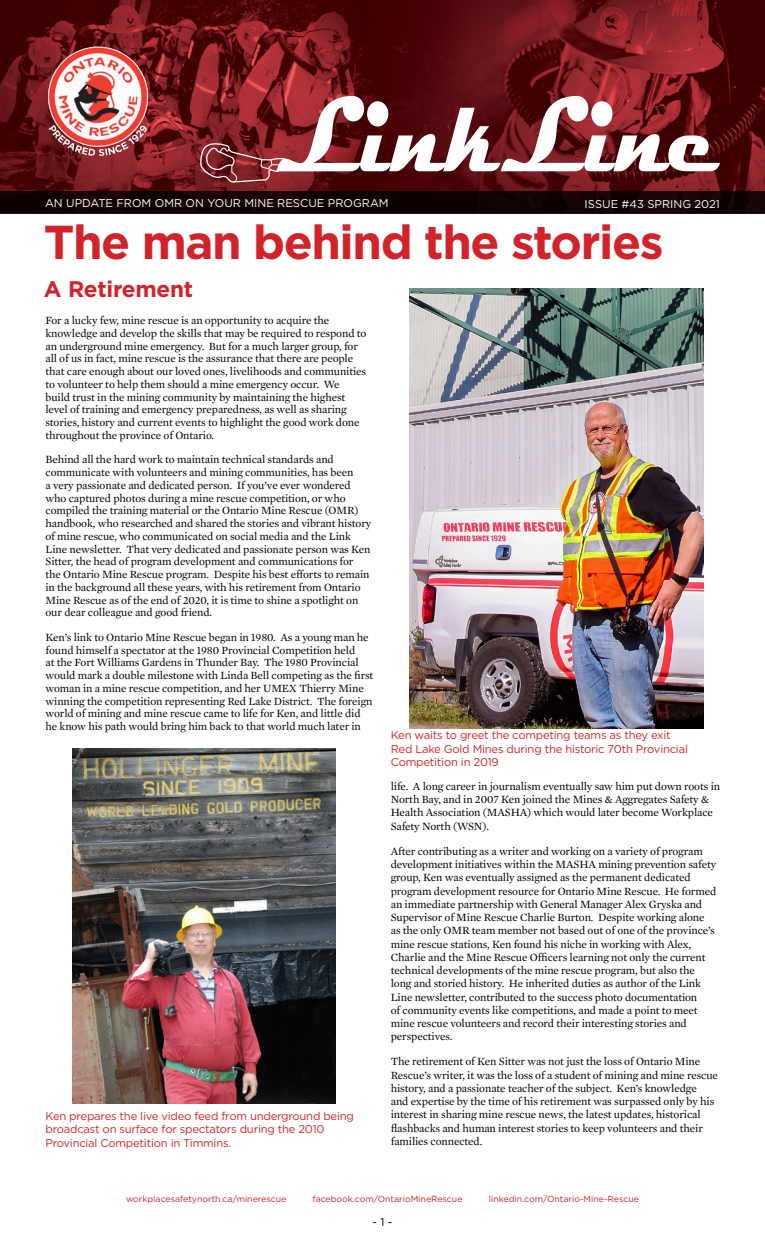
<style>
.page{position:relative;width:765px;height:1260px;background:#fff}
.page>*{position:absolute;margin:0;border:0;box-sizing:border-box;transform-origin:0 0}
.t1{font:700 47.5px "Gotham";letter-spacing:-.03em;color:#d2232a}
.t2{font:700 22.5px "Gotham";letter-spacing:-.01em;color:#d2232a}
.t3{font:11.25px/12.8px "Mercury Text G1";letter-spacing:-.01em;color:#000}
.t4{font:11.25px/13.5px "Gotham";letter-spacing:-.02em;color:#d2232a}
.t5{font:11.25px "Gotham";color:#fff}
.t6{font:11.25px "Gotham";color:#000}
.t7{font:8.75px "Gotham";color:#d2232a}
</style>
<div class="page">
<img style="left:0;top:0;width:765px;height:192px">
<svg style="left:200px;top:96px;width:520px;height:87px"></svg>
<div style="left:0;top:192px;width:765px;height:22px;background:#0f0102"></div>
<img style="left:47px;top:46px;width:103px;height:110px">
<img style="left:410px;top:288px;width:293px;height:440px">
<img style="left:72px;top:749px;width:264px;height:354px">
<p class="t5" style="left:45px;top:197px;width:345px">AN UPDATE FROM OMR ON YOUR MINE RESCUE PROGRAM</p>
<p class="t5" style="left:585px;top:197px;width:137px">ISSUE #43 SPRING 2021</p>
<h1 class="t1" style="left:44px;top:213px;width:621px">The man behind the stories</h1>
<h2 class="t2" style="left:44px;top:276px;width:151px">A Retirement</h2>
<p class="t3" style="left:45px;top:314px;width:323px">For a lucky few, mine rescue is an opportunity to acquire the knowledge and develop the skills that may be required to respond to an underground mine emergency. But for a much larger group, for all of us in fact, mine rescue is the assurance that there are people that care enough about our loved ones, livelihoods and communities to volunteer to help them should a mine emergency occur. We build trust in the mining community by maintaining the highest level of training and emergency preparedness, as well as sharing stories, history and current events to highlight the good work done throughout the province of Ontario.</p>
<p class="t3" style="left:45px;top:453px;width:327px">Behind all the hard work to maintain technical standards and communicate with volunteers and mining communities, has been<br>a very passionate and dedicated person. If you’ve ever wondered who captured photos during a mine rescue competition, or who compiled the training material or the Ontario Mine Rescue (OMR) handbook, who researched and shared the stories and vibrant history of mine rescue, who communicated on social media and the Link Line newsletter. That very dedicated and passionate person was Ken Sitter, the head of program development and communications for the Ontario Mine Rescue program. Despite his best efforts to remain in the background all these years, with his retirement from Ontario Mine Rescue as of the end of 2020, it is time to shine a spotlight on our dear colleague and good friend.</p>
<p class="t3" style="left:45px;top:630px;width:329px">Ken’s link to Ontario Mine Rescue began in 1980. As a young man he found himself a spectator at the 1980 Provincial Competition held<br>at the Fort Williams Gardens in Thunder Bay. The 1980 Provincial would mark a double milestone with Linda Bell competing as the first woman in a mine rescue competition, and her UMEX Thierry Mine winning the competition representing Red Lake District. The foreign world of mining and mine rescue came to life for Ken, and little did he know his path would bring him back to that world much later in</p>
<p class="t4" style="left:46px;top:1109px;width:310px">Ken prepares the live video feed from underground being broadcast on surface for spectators during the 2010<br>Provincial Competition in Timmins.</p>
<p class="t4" style="left:391px;top:729px;width:299px">Ken waits to greet the competing teams as they exit<br>Red Lake Gold Mines during the historic 70th Provincial<br>Competition in 2019</p>
<p class="t3" style="left:391px;top:779px;width:331px;line-height:13.2px">life. A long career in journalism eventually saw him put down roots in North Bay, and in 2007 Ken joined the Mines &amp; Aggregates Safety &amp; Health Association (MASHA) which would later become Workplace Safety North (WSN).</p>
<p class="t3" style="left:391px;top:844px;width:327px;line-height:13.2px">After contributing as a writer and working on a variety of program development initiatives within the MASHA mining prevention safety group, Ken was eventually assigned as the permanent dedicated program development resource for Ontario Mine Rescue. He formed an immediate partnership with General Manager Alex Gryska and Supervisor of Mine Rescue Charlie Burton. Despite working alone as the only OMR team member not based out of one of the province’s mine rescue stations, Ken found his niche in working with Alex, Charlie and the Mine Rescue Officers learning not only the current technical developments of the mine rescue program, but also the long and storied history. He inherited duties as author of the Link Line newsletter, contributed to the success photo documentation<br>of community events like competitions, and made a point to meet mine rescue volunteers and record their interesting stories and perspectives.</p>
<p class="t3" style="left:391px;top:1055px;width:329px;line-height:13.2px">The retirement of Ken Sitter was not just the loss of Ontario Mine Rescue’s writer, it was the loss of a student of mining and mine rescue history, and a passionate teacher of the subject. Ken’s knowledge<br>and expertise by the time of his retirement was surpassed only by his interest in sharing mine rescue news, the latest updates, historical flashbacks and human interest stories to keep volunteers and their families connected.</p>
<p class="t7" style="left:126px;top:1194px;width:162px">workplacesafetynorth.ca/minerescue</p>
<p class="t7" style="left:313px;top:1194px;width:151px">facebook.com/OntarioMineRescue</p>
<p class="t7" style="left:489px;top:1194px;width:152px">linkedin.com/Ontario-Mine-Rescue</p>
<p class="t6" style="left:373px;top:1216px;width:21px">- 1 -</p>
</div>
